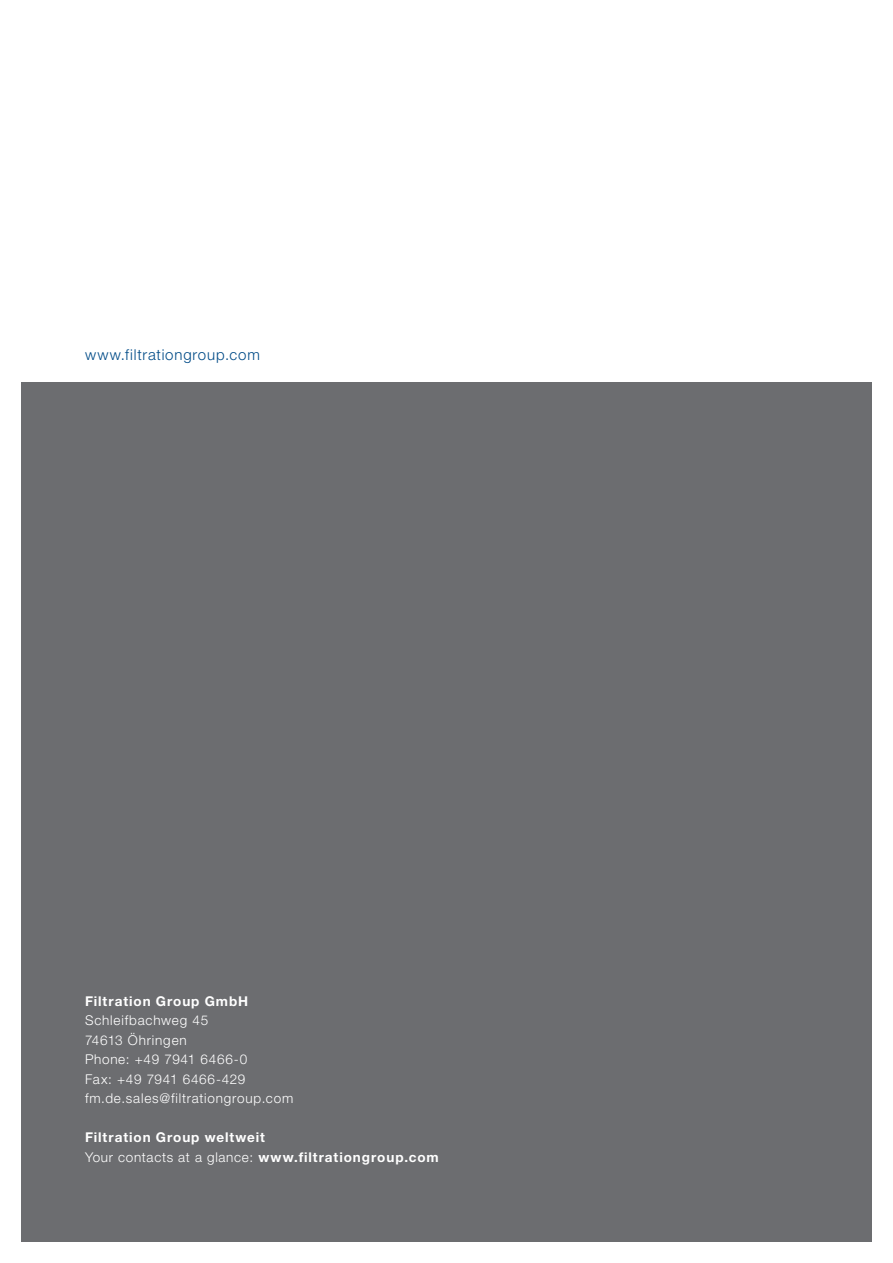
<style>
.page{position:relative;width:893px;height:1263px;background:#fff}
.page>*{position:absolute;margin:0;border:0;box-sizing:border-box;transform-origin:0 0}
.t1{font:300 15px "Helvetica Neue LT Pro";letter-spacing:.055em;color:#004b87}
.t2{font:300 13.5px/19.5px "Helvetica Neue LT Pro";letter-spacing:.06em;color:#fff}
.t3{font:700 13.5px/19.5px "Helvetica Neue LT Pro";letter-spacing:.07em;color:#fff}
.s1{font-weight:300}
</style>
<div class="page">
<div style="left:21px;top:383px;width:851px;height:859px;background:#6c6d70"></div>
<p class="t1" style="left:85px;top:345px;width:176px">www.filtrationgroup.com</p>
<p class="t3" style="left:85px;top:991px;width:165px">Filtration Group GmbH</p>
<p class="t2" style="left:85px;top:1010px;width:210px">Schleifbachweg 45<br>74613 Öhringen<br>Phone: +49 7941 6466-0<br>Fax: +49 7941 6466-429 fm.de.sales@filtrationgroup.com</p>
<p class="t3" style="left:85px;top:1127px;width:355px">Filtration Group weltweit<br><span class="s1">Your contacts at a glance:</span> www.filtrationgroup.com</p>
</div>
